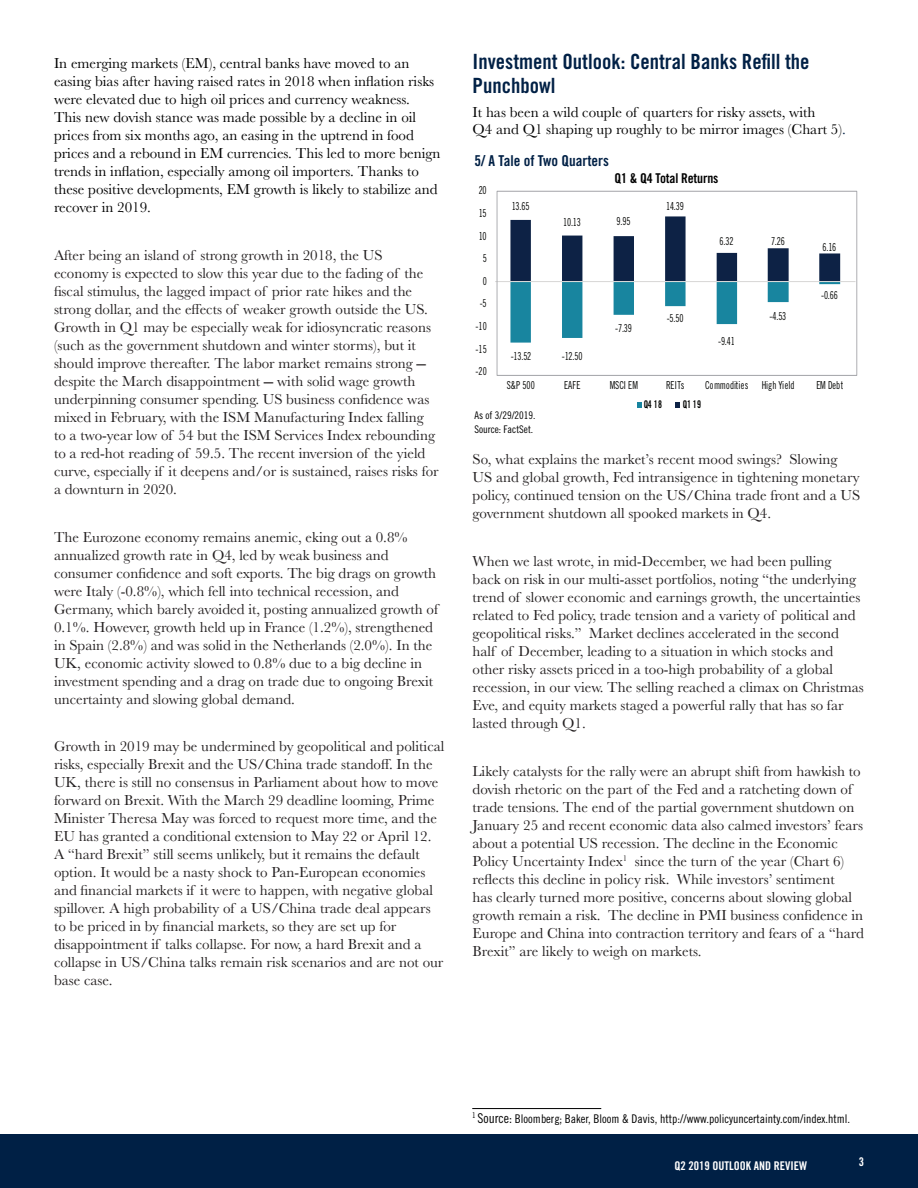
<style>
.page{position:relative;width:918px;height:1188px;background:#fff}
.page>*{position:absolute;margin:0;border:0;box-sizing:border-box;transform-origin:0 0}
.t1{font:21px/24px "Trade Gothic LT Std Bd Cn 20";color:#002045}
.t2{font:15px/18px "Baskerville";color:#231f20}
.t3{font:15px/18px "Baskerville";color:#000}
.t4{font:15px "Trade Gothic LT Std Bd Cn 20";color:#002045}
.t5{font:13.5px "Trade Gothic LT Std Bd Cn 20";letter-spacing:-.01em;color:#000}
.t6{font:condensed 12px "Prudential Modern";color:#000}
.t7{font:700 condensed 12px "Prudential Modern";color:#fff}
.t8{font:12px "Trade Gothic LT Std Bd Cn 20";color:#fff}
.t9{font:10.95px "Trade Gothic LT Std Cn 18";letter-spacing:-.02em;color:#040503;scale:.84 1}
.t10{font:10.65px "Trade Gothic LT Std Bd Cn 20";letter-spacing:.005em;color:#040503;scale:.84 1}
.t11{font:10.5px/13.5px "Trade Gothic LT Std Cn 18";color:#000}
.s1{font-family:"Bask Old Face"}
.s2{color:#002045}
.s3{font-family:"Trade Gothic LT Std Cn 18";font-stretch:normal;font-size:13.5px}
</style>
<div class="page">
<div style="left:0;top:1134px;width:918px;height:54px;background:#002045"></div>
<svg style="left:510px;top:216px;width:330px;height:127px"></svg>
<hr style="left:495px;top:281px;width:361px;height:1px;background:#dad9d8">
<svg style="left:676px;top:402px;width:4px;height:5px"></svg>
<div style="left:497px;top:191px;width:360px;height:185px;border:1px solid #a8a9ad"></div>
<svg style="left:637px;top:402px;width:4px;height:6px"></svg>
<hr style="left:472px;top:1108px;width:129px;height:1px;background:#000">
<p class="t3" style="left:54px;top:54px;width:388px">In emerging markets (EM), central banks have moved to an easing bias after having raised rates in 2018 when inflation risks were elevated due to high oil prices and currency weakness.<br>This new dovish stance was made possible by a decline in oil prices from six months ago, an easing in the uptrend in food prices and a rebound in EM currencies. This led to more benign trends in inflation, especially among oil importers. Thanks to these positive developments, EM growth is likely to stabilize and recover in 2019.</p>
<p class="t2" style="left:54px;top:246px;width:386px">After being an island of strong growth in 2018, the US economy is expected to slow this year due to the fading of the fiscal stimulus, the lagged impact of prior rate hikes and the strong dollar, and the effects of weaker growth outside the US.<br>Growth in Q1 may be especially weak for idiosyncratic reasons (such as the government shutdown and winter storms), but it should improve thereafter. The labor market remains strong <span class="s1">— </span>despite the March disappointment <span class="s1">—</span> with solid wage growth underpinning consumer spending. US business confidence was mixed in February, with the ISM Manufacturing Index falling to a two-year low of 54 but the ISM Services Index rebounding to a red-hot reading of 59.5. The recent inversion of the yield curve, especially if it deepens and/or is sustained, raises risks for a downturn in 2020.</p>
<p class="t2" style="left:54px;top:528px;width:386px">The Eurozone economy remains anemic, eking out a 0.8% annualized growth rate in Q4, led by weak business and consumer confidence and soft exports. The big drags on growth were Italy (-0.8%), which fell into technical recession, and Germany, which barely avoided it, posting annualized growth of 0.1%. However, growth held up in France (1.2%), strengthened in Spain (2.8%) and was solid in the Netherlands (2.0%). In the UK, economic activity slowed to 0.8% due to a big decline in investment spending and a drag on trade due to ongoing Brexit uncertainty and slowing global demand.</p>
<p class="t2" style="left:54px;top:738px;width:392px">Growth in 2019 may be undermined by geopolitical and political risks, especially Brexit and the US/China trade standoff. In the UK, there is still no consensus in Parliament about how to move forward on Brexit. With the March 29 deadline looming, Prime Minister Theresa May was forced to request more time, and the EU has granted a conditional extension to May 22 or April 12.<br>A “hard Brexit” still seems unlikely, but it remains the default option. It would be a nasty shock to Pan-European economies and financial markets if it were to happen, with negative global spillover. A high probability of a US/China trade deal appears to be priced in by financial markets, so they are set up for disappointment if talks collapse. For now, a hard Brexit and a collapse in US/China talks remain risk scenarios and are not our base case.</p>
<p class="t1" style="left:473px;top:49px;width:338px">Investment Outlook: Central Banks Refill the<br>Punchbowl</p>
<p class="t3" style="left:473px;top:104px;width:375px;line-height:17.1px">It has been a wild couple of quarters for risky assets, with<br>Q4 and Q1 shaping up roughly to be mirror images (Chart 5)<span class="s2">.</span></p>
<p class="t4" style="left:474px;top:152px;width:136px">5/ A Tale of Two Quarters</p>
<p class="t9" style="left:479px;top:184px;width:11px">20</p>
<p class="t9" style="left:479px;top:207px;width:11px">15</p>
<p class="t9" style="left:479px;top:229px;width:11px">10</p>
<p class="t9" style="left:483px;top:252px;width:6px">5</p>
<p class="t9" style="left:483px;top:274px;width:6px">0</p>
<p class="t9" style="left:480px;top:297px;width:10px">-5</p>
<p class="t9" style="left:476px;top:320px;width:15px">-10</p>
<p class="t9" style="left:476px;top:342px;width:15px">-15</p>
<p class="t9" style="left:476px;top:365px;width:15px">-20</p>
<p class="t9" style="left:512px;top:199px;width:23px">13.65</p>
<p class="t5" style="left:615px;top:170px;width:106px">Q1 &amp; Q4 Total Returns</p>
<p class="t9" style="left:563px;top:215px;width:23px">10.13</p>
<p class="t9" style="left:617px;top:214px;width:18px">9.95</p>
<p class="t9" style="left:615px;top:321px;width:21px">-7.39</p>
<p class="t9" style="left:666px;top:200px;width:23px">14.39</p>
<p class="t9" style="left:667px;top:311px;width:21px">-5.50</p>
<p class="t9" style="left:720px;top:234px;width:18px">6.32</p>
<p class="t9" style="left:771px;top:235px;width:18px">7.26</p>
<p class="t9" style="left:718px;top:335px;width:21px">-9.41</p>
<p class="t9" style="left:770px;top:309px;width:21px">-4.53</p>
<p class="t9" style="left:511px;top:349px;width:26px">-13.52</p>
<p class="t9" style="left:562px;top:350px;width:26px">-12.50</p>
<p class="t9" style="left:823px;top:240px;width:18px">6.16</p>
<p class="t9" style="left:821px;top:288px;width:21px">-0.66</p>
<p class="t9" style="left:507px;top:379px;width:35px">S&amp;P 500</p>
<p class="t9" style="left:564px;top:379px;width:21px">EAFE</p>
<p class="t9" style="left:610px;top:379px;width:35px">MSCI EM</p>
<p class="t9" style="left:666px;top:379px;width:23px">REITs</p>
<p class="t9" style="left:705px;top:379px;width:108px">Commodities High Yield</p>
<p class="t9" style="left:816px;top:379px;width:34px">EM Debt</p>
<p class="t10" style="left:644px;top:398px;width:23px">Q4 18</p>
<p class="t10" style="left:683px;top:398px;width:23px">Q1 19</p>
<p class="t11" style="left:474px;top:409px;width:63px">As of 3/29/2019.<br>Source: FactSet.</p>
<p class="t2" style="left:473px;top:451px;width:389px">So, what explains the market’s recent mood swings? Slowing US and global growth, Fed intransigence in tightening monetary policy, continued tension on the US/China trade front and a US government shutdown all spooked markets in Q4.</p>
<p class="t2" style="left:473px;top:552px;width:393px">When we last wrote, in mid-December, we had been pulling<br>back on risk in our multi-asset portfolios, noting “the underlying trend of slower economic and earnings growth, the uncertainties related to Fed policy, trade tension and a variety of political and geopolitical risks.” Market declines accelerated in the second half of December, leading to a situation in which stocks and other risky assets priced in a too-high probability of a global recession, in our view. The selling reached a climax on Christmas Eve, and equity markets staged a powerful rally that has so far lasted through Q1.</p>
<p class="t2" style="left:473px;top:762px;width:393px">Likely catalysts for the rally were an abrupt shift from hawkish to dovish rhetoric on the part of the Fed and a ratcheting down of trade tensions. The end of the partial government shutdown on January 25 and recent economic data also calmed investors’ fears about a potential US recession. The decline in the Economic Policy Uncertainty Index<sup>1</sup> since the turn of the year (Chart 6) reflects this decline in policy risk. While investors’ sentiment<br>has clearly turned more positive, concerns about slowing global growth remain a risk. The decline in PMI business confidence in Europe and China into contraction territory and fears of a “hard Brexit” are likely to weigh on markets.</p>
<p class="t6" style="left:472px;top:1111px;width:379px"><sup>1</sup> <span class="s3">Source:</span> Bloomberg; Baker, Bloom &amp; Davis, http://www.policyuncertainty.com/index.html.</p>
<p class="t7" style="left:674px;top:1158px;width:134px">Q2 2019 OUTLOOK AND REVIEW</p>
<p class="t8" style="left:859px;top:1154px;width:7px">3</p>
</div>
